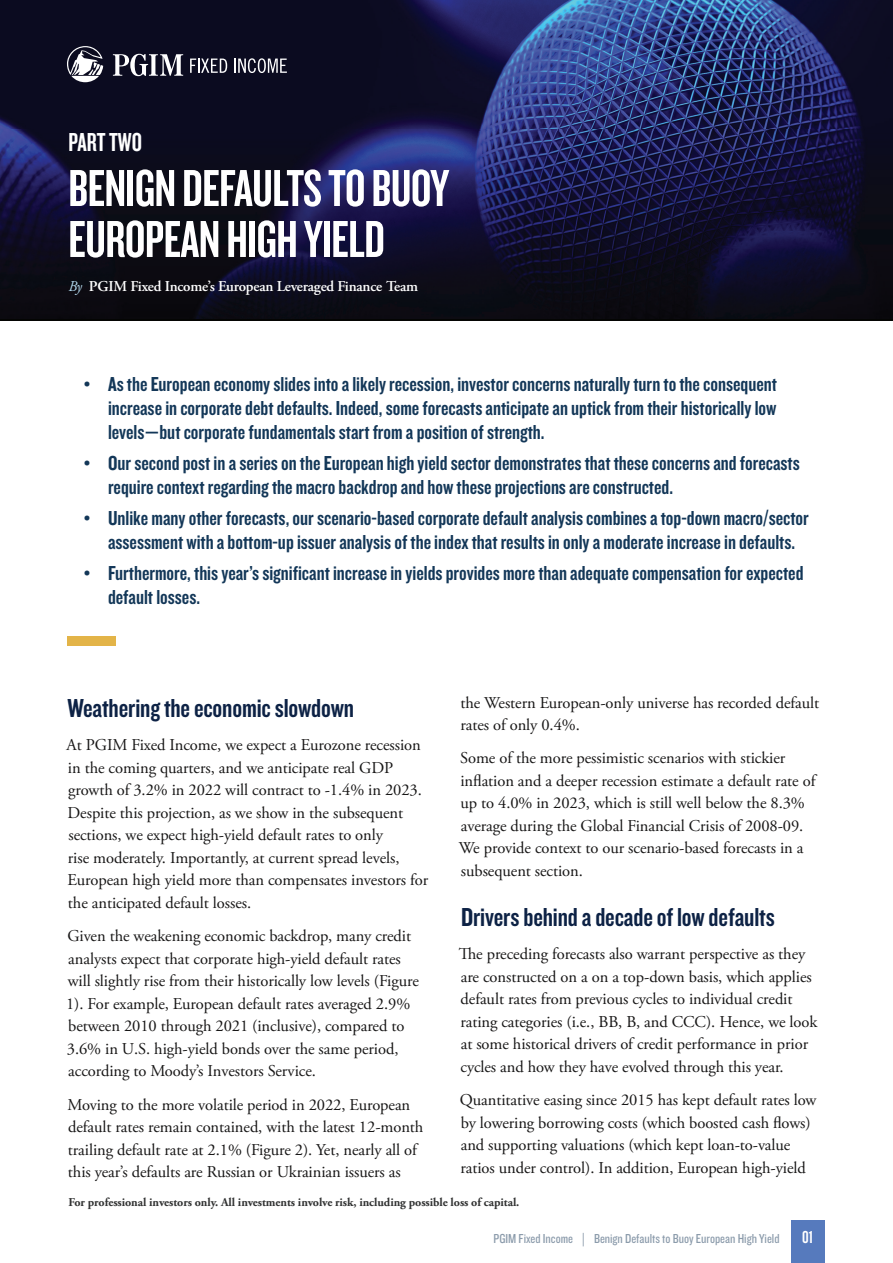
<style>
.page{position:relative;width:893px;height:1263px;background:#fff}
.page>*{position:absolute;margin:0;border:0;box-sizing:border-box;transform-origin:0 0}
.t1{font:54px/51px "Knockout HTF48 Featherweight";letter-spacing:-.01em;color:#fff}
.t2{font:27px "Knockout 49 Liteweight";letter-spacing:-.005em;color:#0d2245}
.t3{font:27px "Knockout HTF48 Featherweight";color:#fff}
.t4{font:21px/24px "Knockout HTF49 Liteweight";color:#133758}
.t5{font:18px "Knockout 48 Featherweight";color:#fff}
.t6{font:16.5px/22.5px "Adobe Garamond Pro";letter-spacing:-.005em;color:#171616}
.t7{font:600 15px "Adobe Garamond Pro";letter-spacing:-.015em;color:#fff}
.t8{font:13.5px "Knockout HTF29 Junior Liteweight";color:#8b9bab}
.t9{font:700 12px "Adobe Garamond Pro";letter-spacing:-.005em;color:#313232}
.s1{font-weight:400;font-style:italic;color:#b2d8ed}
.s2{font-family:"Adobe Garamond Pro"}
</style>
<div class="page">
<div style="left:791px;top:1221px;width:34px;height:42px;background:#567abd"></div>
<img style="left:0;top:0;width:893px;height:129px">
<div style="left:68px;top:636px;width:48px;height:9px;background:#e3b448"></div>
<img style="left:0;top:129px;width:893px;height:192px">
<img style="left:0;top:319px;width:893px;height:1px">
<svg style="left:190px;top:59px;width:37px;height:14px"></svg>
<svg style="left:234px;top:58px;width:53px;height:15px"></svg>
<svg style="left:67px;top:46px;width:36px;height:36px"></svg>
<svg style="left:113px;top:54px;width:70px;height:22px"></svg>
<h2 class="t3" style="left:68px;top:128px;width:75px">PART TWO</h2>
<h1 class="t1" style="left:68px;top:164px;width:382px">BENIGN DEFAULTS TO BUOY<br>EUROPEAN HIGH YIELD</h1>
<p class="t7" style="left:68px;top:277px;width:351px"><span class="s1">By</span> PGIM Fixed Income’s European Leveraged Finance Team</p>
<p class="t4" style="left:108px;top:373px;width:670px;text-align:justify;text-indent:-24px">• As the European economy slides into a likely recession, investor concerns naturally turn to the consequent increase in corporate debt defaults. Indeed, some forecasts anticipate an uptick from their historically low levels—but corporate fundamentals start from a position of strength.</p>
<p class="t4" style="left:108px;top:452px;width:693px;text-indent:-24px">• Our second post in a series on the European high yield sector demonstrates that these concerns and forecasts require context regarding the macro backdrop and how these projections are constructed.</p>
<p class="t4" style="left:84px;top:506px;width:726px;text-align:center">• Unlike many other forecasts, our scenario-based corporate default analysis combines a top-down macro/sector assessment with a bottom-up issuer analysis of the index that results in only a moderate increase in defaults.</p>
<p class="t4" style="left:108px;top:561px;width:697px;text-indent:-24px">• Furthermore, this year’s significant increase in yields provides more than adequate compensation for expected default losses.</p>
<h2 class="t2" style="left:68px;top:691px;width:288px">Weathering the economic slowdown</h2>
<p class="t6" style="left:67px;top:734px;width:363px">At PGIM Fixed Income, we expect a Eurozone recession in the coming quarters, and we anticipate real GDP growth of 3.2% in 2022 will contract to -1.4% in 2023.<br>Despite this projection, as we show in the subsequent sections, we expect high-yield default rates to only<br>rise moderately. Importantly, at current spread levels, European high yield more than compensates investors for the anticipated default losses.</p>
<p class="t6" style="left:66px;top:925px;width:354px">Given the weakening economic backdrop, many credit analysts expect that corporate high-yield default rates will slightly rise from their historically low levels (Figure 1). For example, European default rates averaged 2.9% between 2010 through 2021 (inclusive), compared to 3.6% in U.S. high-yield bonds over the same period, according to Moody’s Investors Service.</p>
<p class="t6" style="left:67px;top:1094px;width:357px">Moving to the more volatile period in 2022, European default rates remain contained, with the latest 12-month trailing default rate at 2.1% (Figure 2). Yet, nearly all of this year’s defaults are Russian or Ukrainian issuers as</p>
<p class="t6" style="left:460px;top:692px;width:360px">the Western European-only universe has recorded default rates of only 0.4%.</p>
<p class="t6" style="left:459px;top:747px;width:358px">Some of the more pessimistic scenarios with stickier inflation and a deeper recession estimate a default rate of up to 4.0% in 2023, which is still well below the 8.3% average during the Global Financial Crisis of 2008-09.<br>We provide context to our scenario-based forecasts in a subsequent section.</p>
<h2 class="t2" style="left:461px;top:900px;width:315px">Drivers behind a decade of low defaults</h2>
<p class="t6" style="left:459px;top:943px;width:360px">The preceding forecasts also warrant perspective as they are constructed on a on a top-down basis, which applies default rates from previous cycles to individual credit rating categories (i.e., BB, B, and CCC). Hence, we look at some historical drivers of credit performance in prior cycles and how they have evolved through this year.</p>
<p class="t6" style="left:460px;top:1089px;width:358px">Quantitative easing since 2015 has kept default rates low by lowering borrowing costs (which boosted cash flows) and supporting valuations (which kept loan-to-value ratios under control). In addition, European high-yield</p>
<p class="t9" style="left:68px;top:1195px;width:453px">For professional investors only. All investments involve risk, including possible loss of capital.</p>
<p class="t8" style="left:494px;top:1232px;width:287px">PGIM Fixed Income <span class="s2">|</span> Benign Defaults to Buoy European High Yield</p>
<p class="t5" style="left:802px;top:1226px;width:13px">01</p>
</div>
